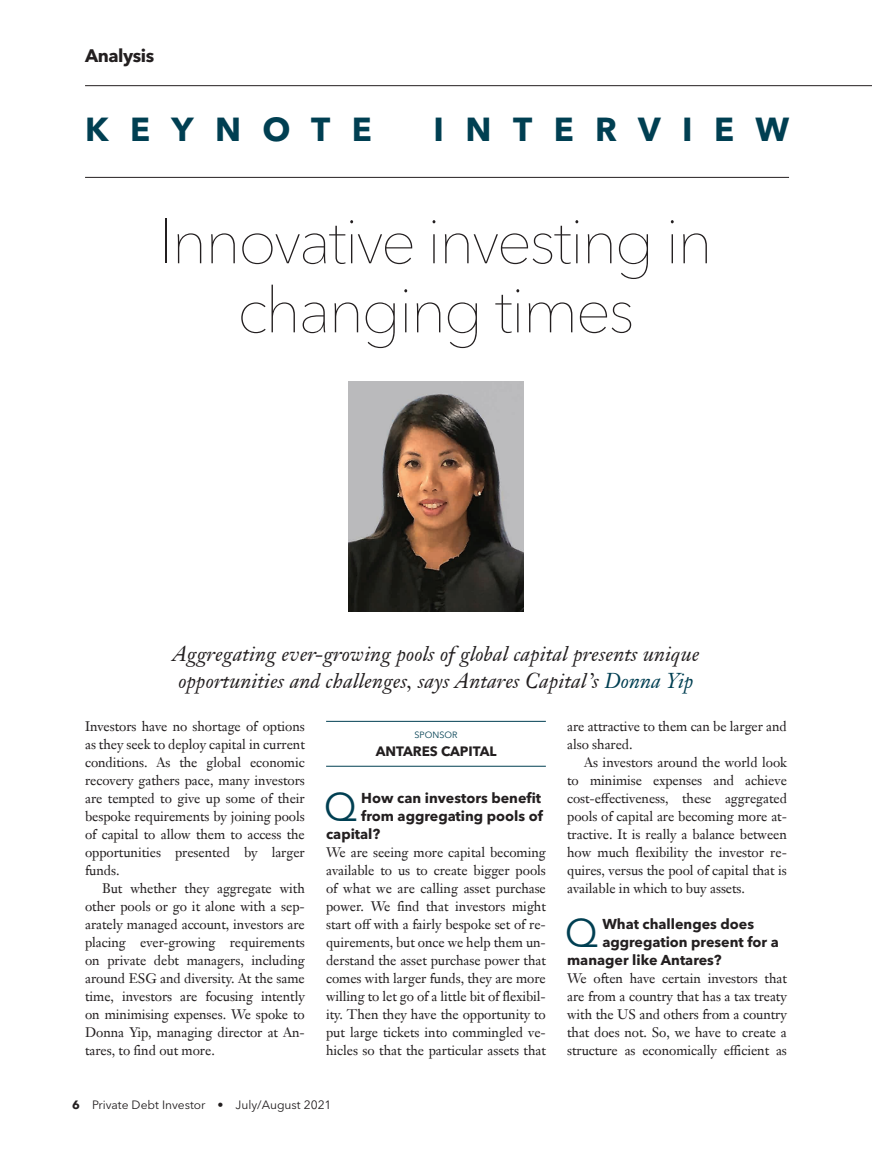
<style>
.page{position:relative;width:872px;height:1149px;background:#fff}
.page>*{position:absolute;margin:0;border:0;box-sizing:border-box;transform-origin:0 0}
.A_Headline_42_46_cen{font:200 63px/69px "Avenir Next LT Pro";letter-spacing:-.04em;color:#231f20;text-align:center}
.E_Analysis_Q_A_Quest{font:39.6px "Avenir Next LT Pro";color:#003f52}
.t1{font:700 33px "Avenir Next LT Pro";letter-spacing:.65em;color:#003f52}
.D_Standfirst_italic{font:italic 21px/27px "Janson Text LT Pro";letter-spacing:.005em;color:#231f20}
.t2{font:700 18px "Avenir Next LT Pro";letter-spacing:-.025em;color:#231f20}
.E_Analysis_Q_A_Quest-2{font:700 14.25px "Avenir Next LT Pro";color:#231f20}
.F_Analysis_Body_NO_i{font:13.5px/18px "Janson Text LT Pro";letter-spacing:-.005em;color:#231f20;text-align:justify}
.G__Analysis_Body_Ind{font:13.5px/18px "Janson Text LT Pro";letter-spacing:-.005em;color:#231f20;text-align:justify}
.S1_Sponsor_CompanyNa{font:700 13.5px "Avenir Next LT Pro";letter-spacing:-.005em;color:#231f20}
.t3{font:12px "Avenir Next LT Pro";color:#231f20}
.S_Sponsor_Label{font:9px "Avenir Next LT Pro";color:#003f52}
.s1{color:#003f52}
.s2{font-weight:700}
</style>
<div class="page">
<hr style="left:85px;top:85px;width:787px;height:1px;background:#231f20">
<hr style="left:85px;top:177px;width:704px;height:1px;background:#231f20">
<hr style="left:326px;top:720px;width:220px;height:1px;background:#003f52">
<hr style="left:326px;top:765px;width:220px;height:1px;background:#003f52">
<img style="left:348px;top:381px;width:176px;height:230px">
<h3 class="t2" style="left:85px;top:45px;width:71px">Analysis</h3>
<h3 class="t1" style="left:85px;top:110px;width:288px">KEYNOTE</h3>
<h3 class="t1" style="left:433px;top:110px;width:357px">INTERVIEW</h3>
<p class="A_Headline_42_46_cen" style="left:159px;top:207px;width:555px">Innovative investing in changing times</p>
<p class="D_Standfirst_italic" style="left:172px;top:640px;width:528px">Aggregating ever-growing pools of global capital presents unique opportunities and challenges, says Antares Capital’s <span class="s1">Donna Yip</span></p>
<p class="F_Analysis_Body_NO_i" style="left:85px;top:716px;width:221px">Investors have no shortage of options as they seek to deploy capital in current conditions. As the global economic recovery gathers pace, many investors are tempted to give up some of their bespoke requirements by joining pools of capital to allow them to access the opportunities presented by larger funds.</p>
<p class="G__Analysis_Body_Ind" style="left:85px;top:878px;width:221px;text-indent:17px">But whether they aggregate with other pools or go it alone with a sep&shy;arately managed account, investors are placing ever-growing requirements on private debt managers, including around ESG and diversity. At the same time, investors are focusing intently on minimising expenses. We spoke to Donna Yip, managing director at An&shy;tares, to find out more.</p>
<p class="F_Analysis_Body_NO_i" style="left:567px;top:716px;width:221px">are attractive to them can be larger and also shared.</p>
<p class="G__Analysis_Body_Ind" style="left:567px;top:752px;width:221px;text-indent:17px">As investors around the world look to minimise expenses and achieve cost-effectiveness, these aggregated pools of capital are becoming more at&shy;tractive. It is really a balance between how much flexibility the investor re&shy;quires, versus the pool of capital that is available in which to buy assets.</p>
<p class="E_Analysis_Q_A_Quest" style="left:565px;top:908px;width:35px">Q</p>
<p class="E_Analysis_Q_A_Quest-2" style="left:602px;top:914px;width:153px">What challenges does</p>
<p class="S_Sponsor_Label" style="left:414px;top:729px;width:44px">SPONSOR</p>
<p class="S1_Sponsor_CompanyNa" style="left:376px;top:742px;width:122px">ANTARES CAPITAL</p>
<p class="E_Analysis_Q_A_Quest" style="left:324px;top:782px;width:35px">Q</p>
<p class="E_Analysis_Q_A_Quest-2" style="left:361px;top:788px;width:181px">How can investors benefit</p>
<p class="E_Analysis_Q_A_Quest-2" style="left:361px;top:806px;width:183px">from aggregating pools of</p>
<p class="E_Analysis_Q_A_Quest-2" style="left:326px;top:824px;width:56px">capital?</p>
<p class="F_Analysis_Body_NO_i" style="left:326px;top:842px;width:221px">We are seeing more capital becoming available to us to create bigger pools of what we are calling asset purchase power. We find that investors might start off with a fairly bespoke set of re&shy;quirements, but once we help them un&shy;derstand the asset purchase power that comes with larger funds, they are more willing to let go of a little bit of flexibil&shy;ity. Then they have the opportunity to put large tickets into commingled ve&shy;hicles so that the particular assets that</p>
<p class="E_Analysis_Q_A_Quest-2" style="left:602px;top:932px;width:178px">aggregation present for a</p>
<p class="E_Analysis_Q_A_Quest-2" style="left:567px;top:950px;width:156px">manager like Antares?</p>
<p class="F_Analysis_Body_NO_i" style="left:567px;top:968px;width:221px">We often have certain investors that are from a country that has a tax treaty with the US and others from a country that does not. So, we have to create a structure as economically efficient as</p>
<p class="t3" style="left:72px;top:1097px;width:261px"><span class="s2">6</span> Private Debt Investor • July/August 2021</p>
</div>
